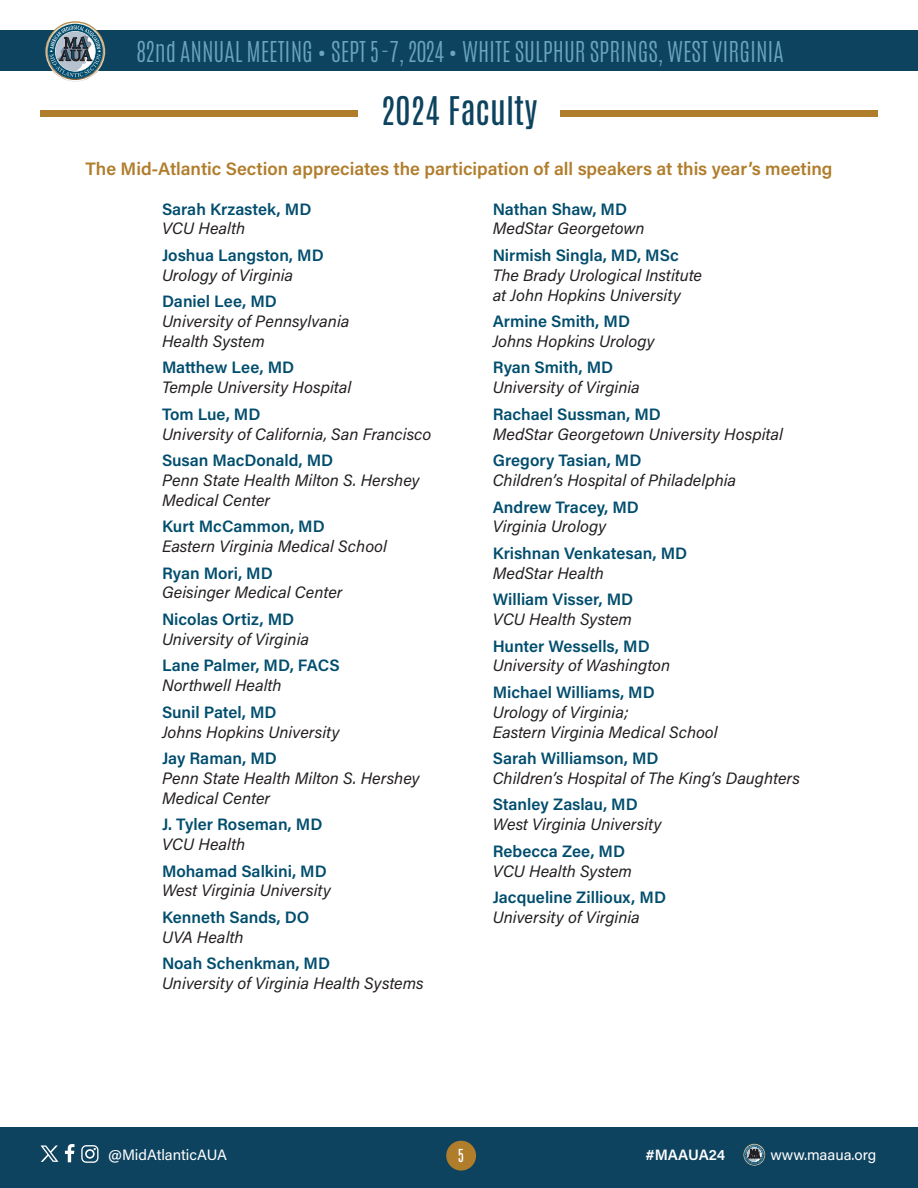
<style>
.page{position:relative;width:918px;height:1188px;background:#fff}
.page>*{position:absolute;margin:0;border:0;box-sizing:border-box;transform-origin:0 0}
.t1{font:33px "Antonio";color:#0e435f}
.t2{font:300 24px "Antonio";color:#6ba4bf}
.t3{font:600 18px "Acumin Pro";color:#b07d2b}
.t4{font:italic 16.5px/19.8px "Acumin Pro";color:#231f20}
.t5{font:600 16.5px/19.8px "Acumin Pro";color:#004d6d}
.t6{font:15px "Acumin Pro";letter-spacing:-.005em;color:#fff}
.t7{font:600 15px "Acumin Pro";letter-spacing:-.005em;color:#fff}
.t8{font:15px "Antonio";color:#fff}
.s1{font-weight:400;font-style:italic;color:#231f20}
.s2{font-weight:600;font-style:normal;color:#004d6d}
</style>
<div class="page">
<div style="left:0;top:1127px;width:918px;height:61px;background:#0e435f"></div>
<svg style="left:743px;top:1144px;width:22px;height:22px"></svg>
<svg style="left:65px;top:1144px;width:9px;height:18px"></svg>
<svg style="left:81px;top:1145px;width:17px;height:18px"></svg>
<svg style="left:40px;top:1145px;width:18px;height:17px"></svg>
<div style="left:446px;top:1141px;width:30px;height:30px;background:#b07d2b;border-radius:50%"></div>
<div style="left:0;top:30px;width:918px;height:41px;background:#0e435f"></div>
<svg style="left:45px;top:21px;width:60px;height:60px"></svg>
<div style="left:560px;top:110px;width:318px;height:6px;background:#b07d2b"></div>
<div style="left:40px;top:110px;width:318px;height:6px;background:#b07d2b"></div>
<h2 class="t2" style="left:137px;top:34px;width:649px">82nd ANNUAL MEETING • SEPT 5-7, 2024 • WHITE SULPHUR SPRINGS, WEST VIRGINIA</h2>
<p class="t1" style="left:381px;top:87px;width:158px">2024 Faculty</p>
<p class="t3" style="left:86px;top:156px;width:748px">The Mid-Atlantic Section appreciates the participation of all speakers at this year’s meeting</p>
<p class="t5" style="left:162px;top:198px;width:151px">Sarah Krzastek, MD<br><span class="s1">VCU Health</span></p>
<p class="t5" style="left:162px;top:245px;width:163px">Joshua Langston, MD<br><span class="s1">Urology of Virginia</span></p>
<p class="t4" style="left:162px;top:291px;width:189px"><span class="s2">Daniel Lee, MD<br></span>University of Pennsylvania<br>Health System</p>
<p class="t4" style="left:162px;top:357px;width:191px"><span class="s2">Matthew Lee, MD<br></span>Temple University Hospital</p>
<p class="t4" style="left:162px;top:403px;width:271px"><span class="s2">Tom Lue, MD<br></span>University of California, San Francisco</p>
<p class="t4" style="left:162px;top:450px;width:259px"><span class="s2">Susan MacDonald, MD<br></span>Penn State Health Milton S. Hershey<br>Medical Center</p>
<p class="t4" style="left:162px;top:516px;width:226px"><span class="s2">Kurt McCammon, MD<br></span>Eastern Virginia Medical School</p>
<p class="t4" style="left:162px;top:562px;width:182px"><span class="s2">Ryan Mori, MD<br></span>Geisinger Medical Center</p>
<p class="t4" style="left:162px;top:609px;width:149px"><span class="s2">Nicolas Ortiz, MD<br></span>University of Virginia</p>
<p class="t5" style="left:162px;top:655px;width:179px">Lane Palmer, MD, FACS<br><span class="s1">Northwell Health</span></p>
<p class="t4" style="left:162px;top:701px;width:179px"><span class="s2">Sunil Patel, MD<br></span>Johns Hopkins University</p>
<p class="t4" style="left:162px;top:748px;width:259px"><span class="s2">Jay Raman, MD<br></span>Penn State Health Milton S. Hershey<br>Medical Center</p>
<p class="t5" style="left:162px;top:814px;width:162px">J. Tyler Roseman, MD<br><span class="s1">VCU Health</span></p>
<p class="t4" style="left:162px;top:860px;width:171px"><span class="s2">Mohamad Salkini, MD<br></span>West Virginia University</p>
<p class="t5" style="left:162px;top:907px;width:149px">Kenneth Sands, DO<br><span class="s1">UVA Health</span></p>
<p class="t4" style="left:162px;top:953px;width:263px"><span class="s2">Noah Schenkman, MD<br></span>University of Virginia Health Systems</p>
<p class="t4" style="left:493px;top:198px;width:153px"><span class="s2">Nathan Shaw, MD<br></span>MedStar Georgetown</p>
<p class="t4" style="left:493px;top:245px;width:211px"><span class="s2">Nirmish Singla, MD, MSc<br></span>The Brady Urological Institute at John Hopkins University</p>
<p class="t4" style="left:493px;top:311px;width:163px"><span class="s2">Armine Smith, MD<br></span>Johns Hopkins Urology</p>
<p class="t4" style="left:493px;top:357px;width:149px"><span class="s2">Ryan Smith, MD<br></span>University of Virginia</p>
<p class="t4" style="left:493px;top:403px;width:292px"><span class="s2">Rachael Sussman, MD<br></span>MedStar Georgetown University Hospital</p>
<p class="t4" style="left:493px;top:450px;width:245px"><span class="s2">Gregory Tasian, MD<br></span>Children’s Hospital of Philadelphia</p>
<p class="t5" style="left:493px;top:496px;width:148px">Andrew Tracey, MD<br><span class="s1">Virginia Urology</span></p>
<p class="t5" style="left:493px;top:542px;width:196px">Krishnan Venkatesan, MD<br><span class="s1">MedStar Health</span></p>
<p class="t5" style="left:493px;top:589px;width:142px">William Visser, MD<br><span class="s1">VCU Health System</span></p>
<p class="t4" style="left:493px;top:635px;width:179px"><span class="s2">Hunter Wessells, MD<br></span>University of Washington</p>
<p class="t4" style="left:493px;top:682px;width:226px"><span class="s2">Michael Williams, MD<br></span>Urology of Virginia;<br>Eastern Virginia Medical School</p>
<p class="t4" style="left:493px;top:748px;width:309px"><span class="s2">Sarah Williamson, MD<br></span>Children’s Hospital of The King’s Daughters</p>
<p class="t4" style="left:493px;top:794px;width:171px"><span class="s2">Stanley Zaslau, MD<br></span>West Virginia University</p>
<p class="t4" style="left:493px;top:840px;width:141px"><span class="s2">Rebecca Zee, MD<br></span>VCU Health System</p>
<p class="t5" style="left:493px;top:887px;width:175px">Jacqueline Zillioux, MD<br><span class="s1">University of Virginia</span></p>
<p class="t6" style="left:108px;top:1144px;width:121px">@MidAtlanticAUA</p>
<p class="t8" style="left:458px;top:1144px;width:8px">5</p>
<p class="t7" style="left:645px;top:1144px;width:81px">#MAAUA24</p>
<p class="t6" style="left:771px;top:1144px;width:107px">www.maaua.org</p>
</div>
